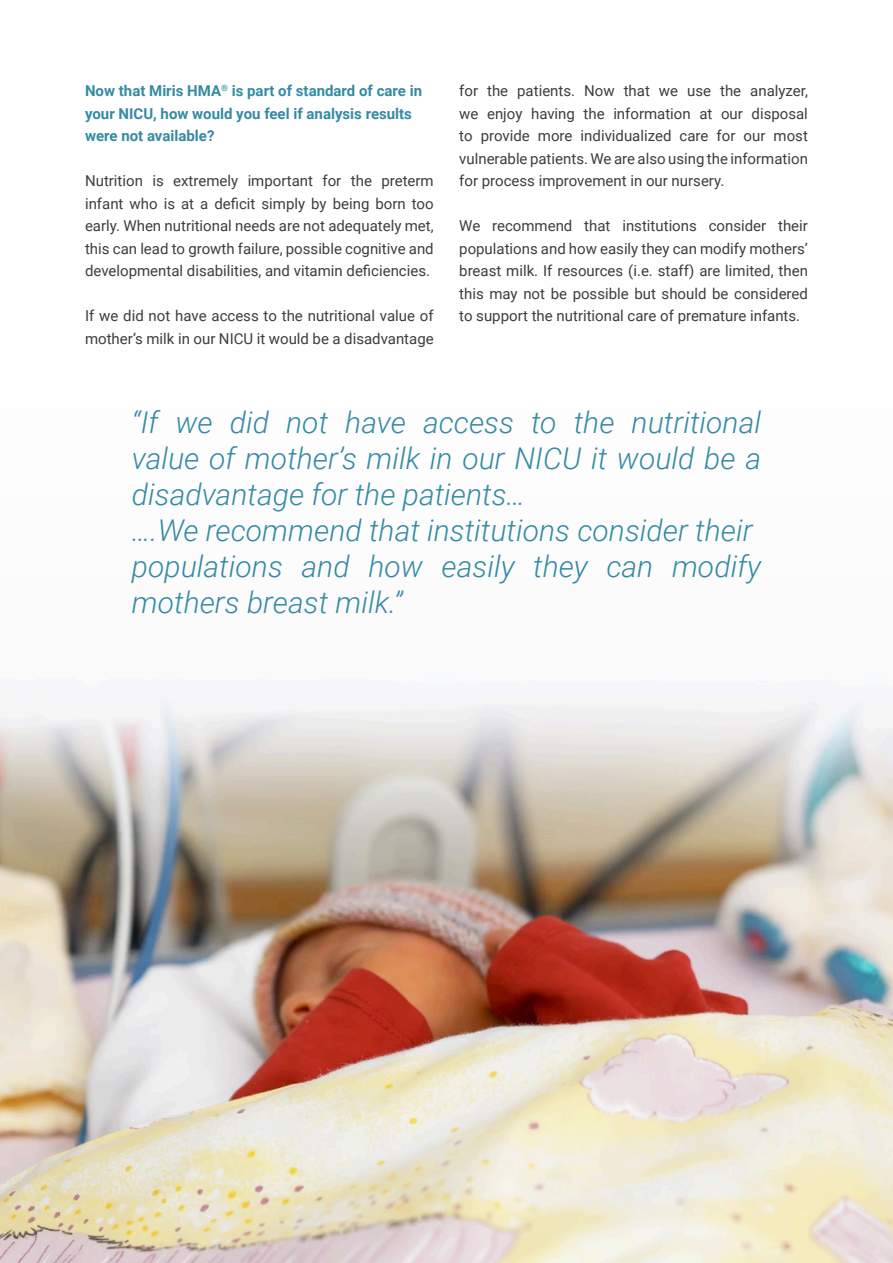
<style>
.page{position:relative;width:893px;height:1263px;background:#fff}
.page>*{position:absolute;margin:0;border:0;box-sizing:border-box;transform-origin:0 0}
.t1{font:italic 300 30px/36px "Roboto";color:#358aa4;text-align:justify}
.t2{font:15px/22.5px "Roboto";color:#3d3d3c;text-align:justify}
.t3{font:700 15px/22.5px "Roboto";color:#358aa4}
</style>
<div class="page">
<img style="left:0;top:698px;width:893px;height:565px">
<p class="t3" style="left:85px;top:79px;width:339px">Now that Miris HMA<sup>®</sup> is part of standard of care in your NICU, how would you feel if analysis results were not available?</p>
<p class="t2" style="left:85px;top:169px;width:350px">Nutrition is extremely important for the preterm infant who is at a deficit simply by being born too early. When nutritional needs are not adequately met, this can lead to growth failure, possible cognitive and developmental disabilities, and vitamin deficiencies.</p>
<p class="t2" style="left:85px;top:304px;width:350px">If we did not have access to the nutritional value of mother’s milk in our NICU it would be a disadvantage</p>
<p class="t2" style="left:459px;top:79px;width:350px">for the patients. Now that we use the analyzer, we enjoy having the information at our disposal to provide more individualized care for our most vulnerable patients. We are also using the information for process improvement in our nursery.</p>
<p class="t2" style="left:459px;top:214px;width:350px">We recommend that institutions consider their populations and how easily they can modify mothers’ breast milk. If resources (i.e. staff) are limited, then this may not be possible but should be considered to support the nutritional care of premature infants.</p>
<p class="t1" style="left:132px;top:403px;width:631px">“If we did not have access to the nutritional value of mother’s milk in our NICU it would be a disadvantage for the patients…</p>
<p class="t1" style="left:132px;top:511px;width:622px">….We recommend that institutions consider their</p>
<p class="t1" style="left:132px;top:547px;width:631px">populations and how easily they can modify mothers breast milk.”</p>
</div>
